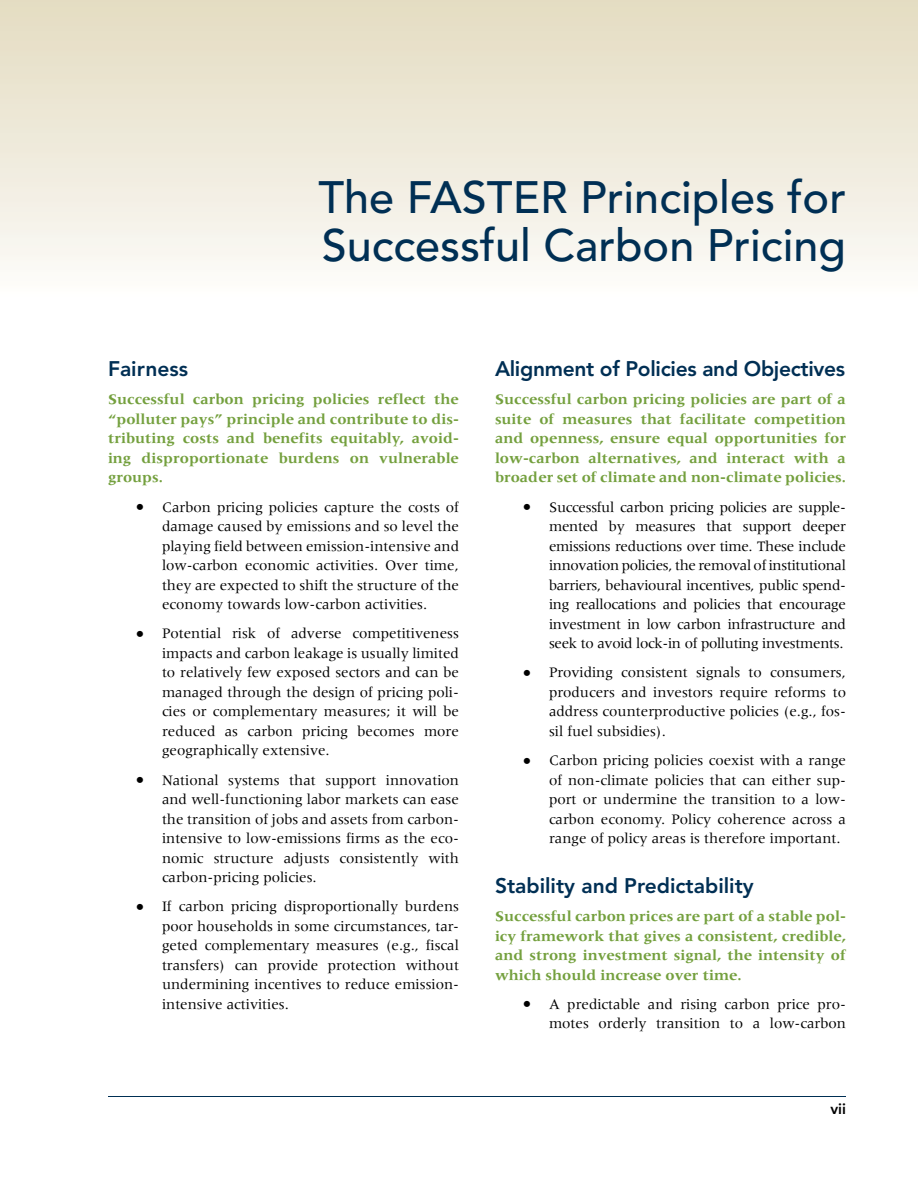
<style>
.page{position:relative;width:918px;height:1188px;background:#fff}
.page>*{position:absolute;margin:0;border:0;box-sizing:border-box;transform-origin:0 0}
.t1{font:500 45px/48px "Avenir";color:#002f54}
.t2{font:800 21px "Avenir";color:#002f54}
.t3{font:15px/19.5px "Meridien";color:#000;text-align:justify}
.t4{font:700 15px/19.5px "Meridien";color:#74a03e;text-align:justify}
.t5{font:800 15px "Avenir";color:#000}
.s1{font-weight:700;font-size:19.5px}
</style>
<div class="page">
<div style="left:0;top:0;width:918px;height:300px;background:linear-gradient(to bottom,#e3dbc0,#fdfcfa)"></div>
<hr style="left:108px;top:1096px;width:738px;height:1px;background:#002f54">
<h1 class="t1" style="left:318px;top:175px;width:529px">The FASTER Principles for<br>Successful Carbon Pricing</h1>
<h2 class="t2" style="left:108px;top:356px;width:82px">Fairness</h2>
<p class="t4" style="left:108px;top:390px;width:352px">Successful carbon pricing policies reflect the “polluter pays” principle and contribute to dis&shy;tributing costs and benefits equitably, avoid&shy;ing disproportionate burdens on vulnerable groups.</p>
<p class="t3" style="left:162px;top:497px;width:299px;text-indent:-27px"><span class="s1">•</span> Carbon pricing policies capture the costs of damage caused by emissions and so level the playing field between emission-intensive and low-carbon economic activities. Over time, they are expected to shift the structure of the economy towards low-carbon activities.</p>
<p class="t3" style="left:162px;top:624px;width:299px;text-indent:-27px"><span class="s1">•</span> Potential risk of adverse competitiveness impacts and carbon leakage is usually limited to relatively few exposed sectors and can be managed through the design of pricing poli&shy;cies or complementary measures; it will be reduced as carbon pricing becomes more geographically extensive.</p>
<p class="t3" style="left:162px;top:770px;width:299px;text-indent:-27px"><span class="s1">•</span> National systems that support innovation and well-functioning labor markets can ease the transition of jobs and assets from carbon&shy;intensive to low-emissions firms as the eco&shy;nomic structure adjusts consistently with carbon-pricing policies.</p>
<p class="t3" style="left:162px;top:897px;width:299px;text-indent:-27px"><span class="s1">•</span> If carbon pricing disproportionally burdens poor households in some circumstances, tar&shy;geted complementary measures (e.g., fiscal transfers) can provide protection without undermining incentives to reduce emission&shy;intensive activities.</p>
<h2 class="t2" style="left:495px;top:356px;width:352px">Alignment of Policies and Objectives</h2>
<p class="t4" style="left:495px;top:390px;width:352px">Successful carbon pricing policies are part of a suite of measures that facilitate competition and openness, ensure equal opportunities for low-carbon alternatives, and interact with a broader set of climate and non-climate policies.</p>
<p class="t3" style="left:549px;top:497px;width:299px;text-indent:-27px"><span class="s1">•</span> Successful carbon pricing policies are supple&shy;mented by measures that support deeper emissions reductions over time. These include innovation policies, the removal of institutional barriers, behavioural incentives, public spend&shy;ing reallocations and policies that encourage investment in low carbon infrastructure and seek to avoid lock-in of polluting investments.</p>
<p class="t3" style="left:549px;top:663px;width:299px;text-indent:-27px"><span class="s1">•</span> Providing consistent signals to consumers, producers and investors require reforms to address counterproductive policies (e.g., fos&shy;sil fuel subsidies).</p>
<p class="t3" style="left:549px;top:751px;width:299px;text-indent:-27px"><span class="s1">•</span> Carbon pricing policies coexist with a range of non-climate policies that can either sup&shy;port or undermine the transition to a low&shy;carbon economy. Policy coherence across a range of policy areas is therefore important.</p>
<h2 class="t2" style="left:495px;top:873px;width:260px">Stability and Predictability</h2>
<p class="t4" style="left:495px;top:906px;width:353px">Successful carbon prices are part of a stable pol&shy;icy framework that gives a consistent, credible, and strong investment signal, the intensity of which should increase over time.</p>
<p class="t3" style="left:522px;top:994px;width:325px;text-align:right"><span class="s1">•</span> A predictable and rising carbon price pro&shy;motes orderly transition to a low-carbon</p>
<p class="t5" style="left:830px;top:1100px;width:17px">vii</p>
</div>
